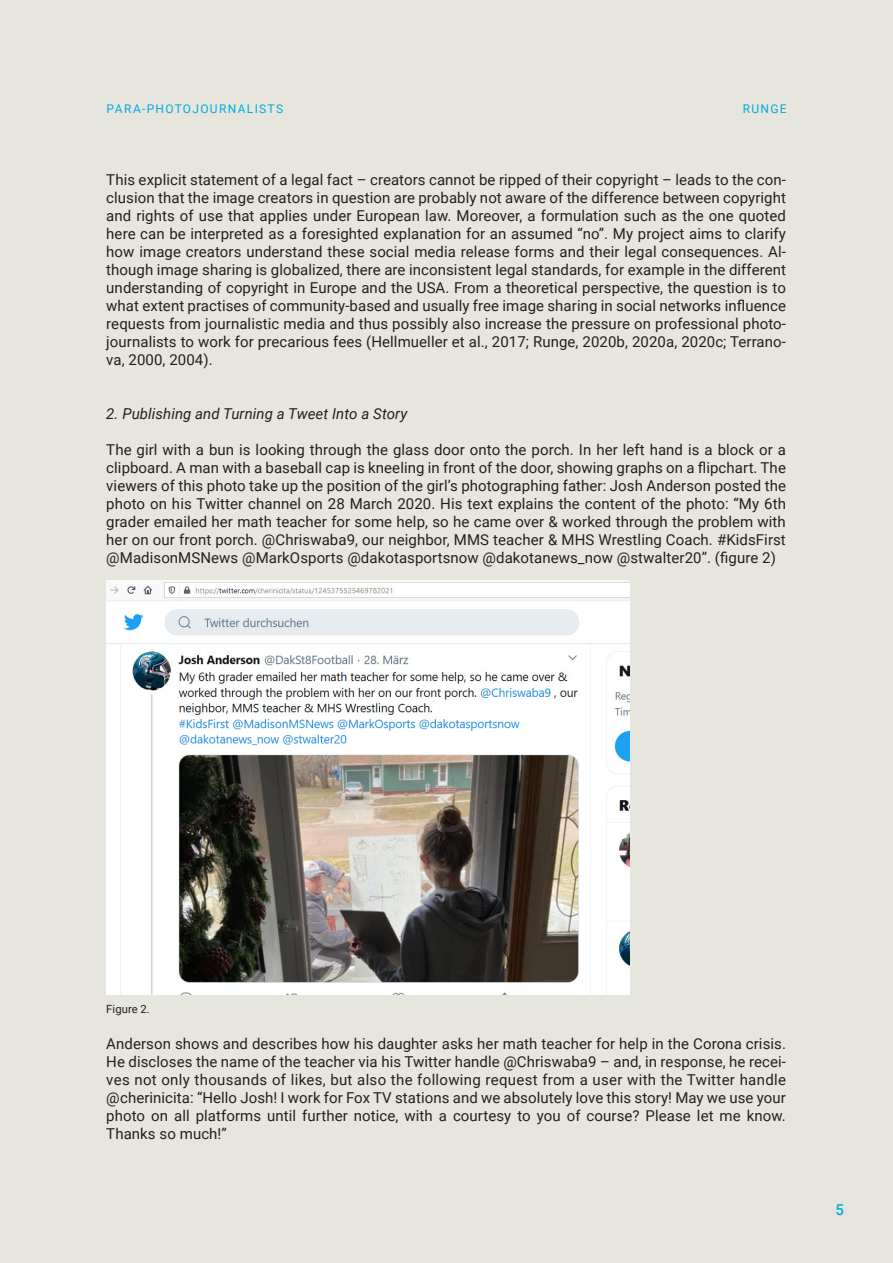
<style>
.page{position:relative;width:893px;height:1263px;background:#e7e6de}
.page>*{position:absolute;margin:0;border:0;box-sizing:border-box;transform-origin:0 0}
.Blocksatz{font:15px/18px "Roboto";letter-spacing:.005em;color:#231f20;text-align:justify}
.Blocksatz-2{font:italic 15px "Roboto";letter-spacing:.005em;color:#231f20}
.t1{font:500 15px "Roboto";color:#00acdd}
.t2{font:12px "Roboto";letter-spacing:.11em;color:#00acdd}
.Blocksatz-3{font:11.25px "Roboto";letter-spacing:.005em;color:#231f20}
</style>
<div class="page">
<img style="left:106px;top:581px;width:523px;height:414px">
<p class="t2" style="left:107px;top:100px;width:178px">PARA-PHOTOJOURNALISTS</p>
<p class="t2" style="left:743px;top:100px;width:45px">RUNGE</p>
<p class="Blocksatz" style="left:106px;top:170px;width:681px">This explicit statement of a legal fact – creators cannot be ripped of their copyright – leads to the con&shy;clusion that the image creators in question are probably not aware of the difference between copyright and rights of use that applies under European law. Moreover, a formulation such as the one quoted here can be interpreted as a foresighted explanation for an assumed “no”. My project aims to clarify how image creators understand these social media release forms and their legal consequences. Al&shy;though image sharing is globalized, there are inconsistent legal standards, for example in the different understanding of copyright in Europe and the USA. From a theoretical perspective, the question is to what extent practises of community-based and usually free image sharing in social networks influence requests from journalistic media and thus possibly also increase the pressure on professional photo&shy;journalists to work for precarious fees (Hellmueller et al., 2017; Runge, 2020b, 2020a, 2020c; Terrano&shy;va, 2000, 2004).</p>
<p class="Blocksatz-2" style="left:106px;top:403px;width:303px">2. Publishing and Turning a Tweet Into a Story</p>
<p class="Blocksatz" style="left:106px;top:440px;width:681px">The girl with a bun is looking through the glass door onto the porch. In her left hand is a block or a clipboard. A man with a baseball cap is kneeling in front of the door, showing graphs on a flipchart. The viewers of this photo take up the position of the girl’s photographing father: Josh Anderson posted the photo on his Twitter channel on 28 March 2020. His text explains the content of the photo: “My 6th grader emailed her math teacher for some help, so he came over &amp; worked through the problem with her on our front porch. @Chriswaba9, our neighbor, MMS teacher &amp; MHS Wrestling Coach. #KidsFirst @MadisonMSNews @MarkOsports @dakotasportsnow @dakotanews_now @stwalter20”. (figure 2)</p>
<p class="Blocksatz-3" style="left:106px;top:1001px;width:45px">Figure 2.</p>
<p class="Blocksatz" style="left:106px;top:1034px;width:681px">Anderson shows and describes how his daughter asks her math teacher for help in the Corona crisis.<br>He discloses the name of the teacher via his Twitter handle @Chriswaba9 – and, in response, he recei&shy;ves not only thousands of likes, but also the following request from a user with the Twitter handle @cherinicita: “Hello Josh! I work for Fox TV stations and we absolutely love this story! May we use your photo on all platforms until further notice, with a courtesy to you of course? Please let me know.<br>Thanks so much!”</p>
<p class="t1" style="left:836px;top:1199px;width:10px">5</p>
</div>
